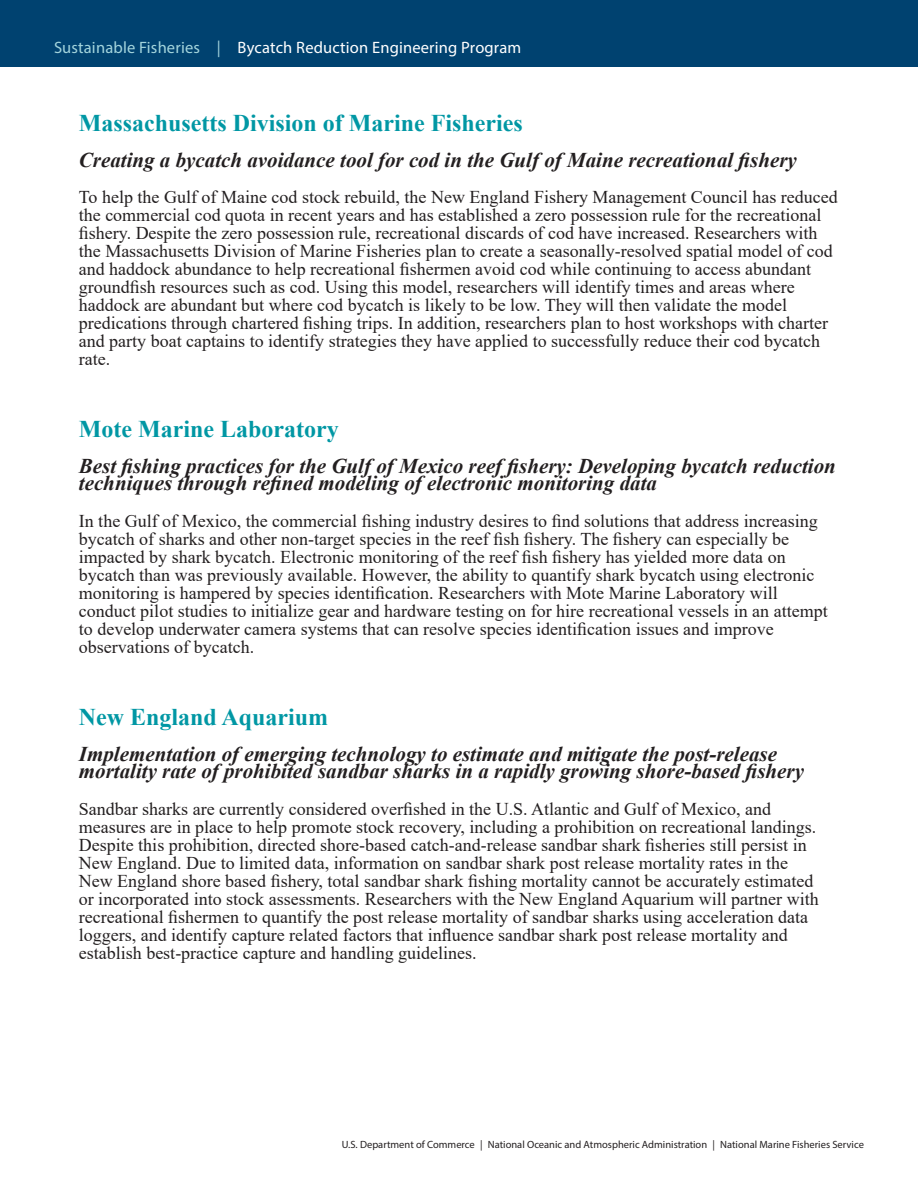
<style>
.page{position:relative;width:918px;height:1188px;background:#fff}
.page>*{position:absolute;margin:0;border:0;box-sizing:border-box;transform-origin:0 0}
.t1{font:700 24px "Times New Roman";color:#0097a4}
.t2{font:italic 700 21px/18px "Times New Roman";color:#231f20}
.t3{font:18px/18px "Times New Roman";color:#231f20}
.t4{font:16.5px "Myriad Pro";letter-spacing:.01em;color:#fff}
.t5{font:10.5px "Myriad Pro";color:#231f20}
.s1{color:#a3d4dc}
</style>
<div class="page">
<div style="left:0;top:0;width:918px;height:68px;background:#004270"></div>
<p class="t4" style="left:54px;top:37px;width:469px"><span class="s1">Sustainable Fisheries |</span> Bycatch Reduction Engineering Program</p>
<h1 class="t1" style="left:79px;top:105px;width:445px">Massachusetts Division of Marine Fisheries</h1>
<p class="t2" style="left:79px;top:150px;width:720px">Creating a bycatch avoidance tool for cod in the Gulf of Maine recreational fishery</p>
<p class="t3" style="left:79px;top:187px;width:761px">To help the Gulf of Maine cod stock rebuild, the New England Fishery Management Council has reduced the commercial cod quota in recent years and has established a zero possession rule for the recreational fishery. Despite the zero possession rule, recreational discards of cod have increased. Researchers with the Massachusetts Division of Marine Fisheries plan to create a seasonally-resolved spatial model of cod and haddock abundance to help recreational fishermen avoid cod while continuing to access abundant groundfish resources such as cod. Using this model, researchers will identify times and areas where haddock are abundant but where cod bycatch is likely to be low. They will then validate the model predications through chartered fishing trips. In addition, researchers plan to host workshops with charter and party boat captains to identify strategies they have applied to successfully reduce their cod bycatch rate.</p>
<h1 class="t1" style="left:79px;top:411px;width:261px">Mote Marine Laboratory</h1>
<p class="t2" style="left:79px;top:456px;width:759px">Best fishing practices for the Gulf of Mexico reef fishery: Developing bycatch reduction techniques through refined modeling of electronic monitoring data</p>
<p class="t3" style="left:79px;top:511px;width:750px">In the Gulf of Mexico, the commercial fishing industry desires to find solutions that address increasing bycatch of sharks and other non-target species in the reef fish fishery. The fishery can especially be impacted by shark bycatch. Electronic monitoring of the reef fish fishery has yielded more data on bycatch than was previously available. However, the ability to quantify shark bycatch using electronic monitoring is hampered by species identification. Researchers with Mote Marine Laboratory will conduct pilot studies to initialize gear and hardware testing on for hire recreational vessels in an attempt to develop underwater camera systems that can resolve species identification issues and improve observations of bycatch.</p>
<h1 class="t1" style="left:79px;top:699px;width:251px">New England Aquarium</h1>
<p class="t2" style="left:79px;top:744px;width:727px">Implementation of emerging technology to estimate and mitigate the post-release mortality rate of prohibited sandbar sharks in a rapidly growing shore-based fishery</p>
<p class="t3" style="left:79px;top:799px;width:741px">Sandbar sharks are currently considered overfished in the U.S. Atlantic and Gulf of Mexico, and measures are in place to help promote stock recovery, including a prohibition on recreational landings.<br>Despite this prohibition, directed shore-based catch-and-release sandbar shark fisheries still persist in New England. Due to limited data, information on sandbar shark post release mortality rates in the New England shore based fishery, total sandbar shark fishing mortality cannot be accurately estimated or incorporated into stock assessments. Researchers with the New England Aquarium will partner with recreational fishermen to quantify the post release mortality of sandbar sharks using acceleration data loggers, and identify capture related factors that influence sandbar shark post release mortality and establish best-practice capture and handling guidelines.</p>
<p class="t5" style="left:342px;top:1138px;width:524px">U.S. Department of Commerce | National Oceanic and Atmospheric Administration | National Marine Fisheries Service</p>
</div>
